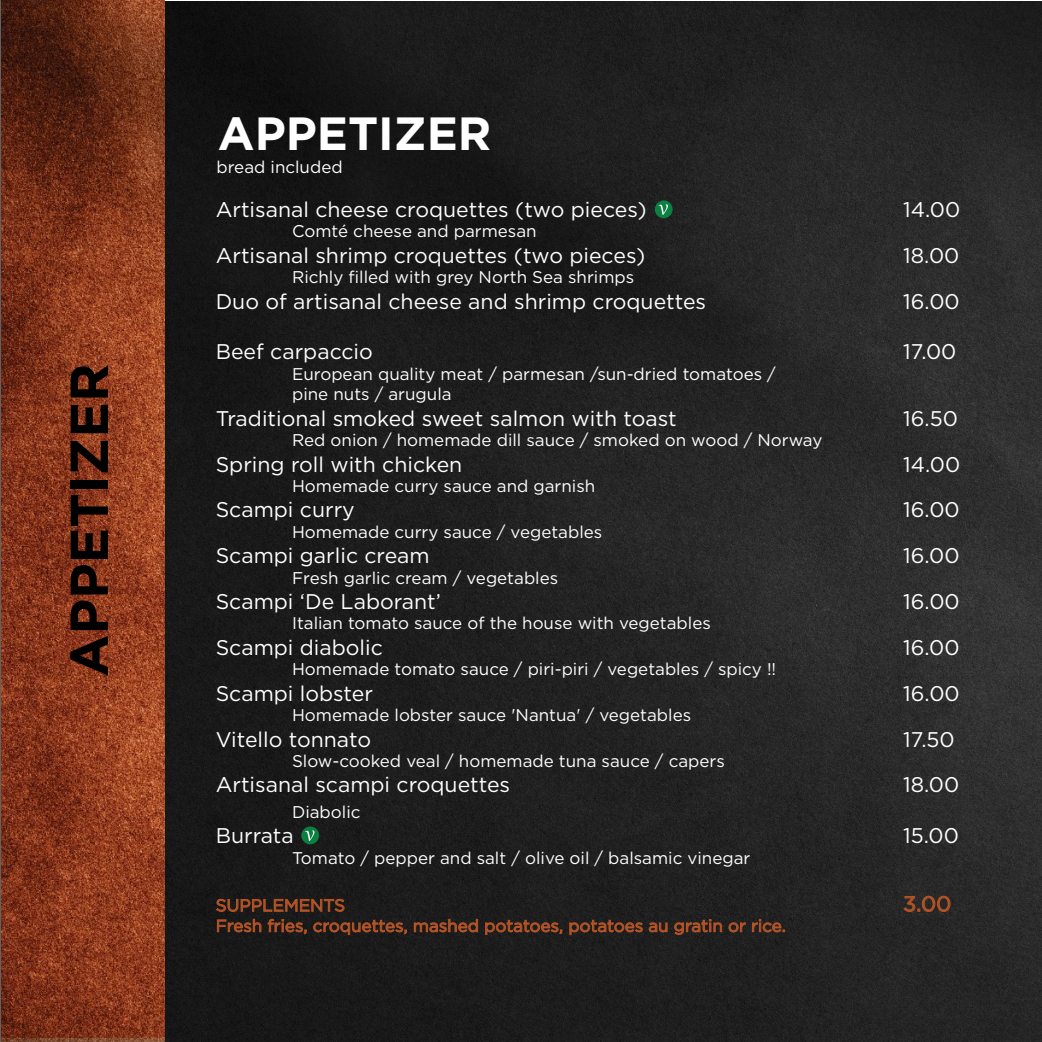
<style>
.page{position:relative;width:1042px;height:1042px;background:#fff}
.page>*{position:absolute;margin:0;border:0;box-sizing:border-box;transform-origin:0 0}
.t1{font:700 53.2px "Gotham";color:#000}
.t2{font:700 46.55px "Gotham";color:#fff}
.t3{font:21.18px "Gotham";color:#fff}
.t4{font:21.18px "Gotham";color:#b45427}
.t5{font:16.97px/20.3px "Gotham";color:#fff}
.t6{font:16.97px "Gotham";color:#b45427}
</style>
<div class="page">
<img style="left:164px;top:2px;width:878px;height:1040px">
<img style="left:1px;top:0;width:163px;height:1037px">
<svg style="left:216px;top:899px;width:128px;height:13px"></svg>
<svg style="left:903px;top:896px;width:47px;height:16px"></svg>
<svg style="left:217px;top:919px;width:44px;height:13px"></svg>
<svg style="left:268px;top:919px;width:39px;height:15px"></svg>
<svg style="left:313px;top:920px;width:94px;height:15px"></svg>
<svg style="left:414px;top:919px;width:64px;height:13px"></svg>
<svg style="left:485px;top:920px;width:77px;height:15px"></svg>
<svg style="left:569px;top:920px;width:74px;height:15px"></svg>
<svg style="left:649px;top:922px;width:18px;height:10px"></svg>
<svg style="left:674px;top:919px;width:48px;height:16px"></svg>
<svg style="left:728px;top:922px;width:18px;height:10px"></svg>
<svg style="left:752px;top:919px;width:33px;height:13px"></svg>
<hr style="left:0;top:0;width:1px;height:1042px;background:#606161">
<div style="left:301px;top:826px;width:18px;height:18px;background:#0b8040;border-radius:50%"></div>
<svg style="left:305px;top:830px;width:9px;height:11px"></svg>
<div style="left:655px;top:200px;width:17px;height:18px;background:#0b8040;border-radius:50%"></div>
<svg style="left:658px;top:204px;width:10px;height:11px"></svg>
<h1 class="t1" style="left:54px;top:676px;width:315px;rotate:-90deg">APPETIZER</h1>
<h2 class="t2" style="left:218px;top:103px;width:275px">APPETIZER</h2>
<p class="t5" style="left:216px;top:156px;width:128px">bread included</p>
<p class="t3" style="left:216px;top:196px;width:432px">Artisanal cheese croquettes (two pieces)</p>
<p class="t3" style="left:903px;top:196px;width:58px">14.00</p>
<p class="t5" style="left:292px;top:221px;width:246px">Comté cheese and parmesan</p>
<p class="t3" style="left:216px;top:242px;width:431px">Artisanal shrimp croquettes (two pieces)</p>
<p class="t3" style="left:903px;top:242px;width:58px">18.00</p>
<p class="t5" style="left:292px;top:266px;width:344px">Richly filled with grey North Sea shrimps</p>
<p class="t3" style="left:216px;top:287px;width:492px">Duo of artisanal cheese and shrimp croquettes</p>
<p class="t3" style="left:903px;top:287px;width:58px">16.00</p>
<p class="t3" style="left:216px;top:338px;width:159px">Beef carpaccio</p>
<p class="t3" style="left:903px;top:338px;width:55px">17.00</p>
<p class="t5" style="left:292px;top:363px;width:486px">European quality meat / parmesan /sun-dried tomatoes / pine nuts / arugula</p>
<p class="t3" style="left:216px;top:405px;width:462px">Traditional smoked sweet salmon with toast</p>
<p class="t3" style="left:903px;top:405px;width:56px">16.50</p>
<p class="t5" style="left:292px;top:429px;width:532px">Red onion / homemade dill sauce / smoked on wood / Norway</p>
<p class="t3" style="left:216px;top:450px;width:248px">Spring roll with chicken</p>
<p class="t3" style="left:903px;top:450px;width:58px">14.00</p>
<p class="t5" style="left:292px;top:475px;width:305px">Homemade curry sauce and garnish</p>
<p class="t3" style="left:216px;top:496px;width:141px">Scampi curry</p>
<p class="t3" style="left:903px;top:496px;width:58px">16.00</p>
<p class="t5" style="left:292px;top:521px;width:312px">Homemade curry sauce / vegetables</p>
<p class="t3" style="left:216px;top:542px;width:216px">Scampi garlic cream</p>
<p class="t3" style="left:903px;top:542px;width:58px">16.00</p>
<p class="t5" style="left:292px;top:567px;width:268px">Fresh garlic cream / vegetables</p>
<p class="t3" style="left:216px;top:588px;width:227px">Scampi ‘De Laborant’</p>
<p class="t3" style="left:903px;top:588px;width:58px">16.00</p>
<p class="t5" style="left:292px;top:613px;width:420px">Italian tomato sauce of the house with vegetables</p>
<p class="t3" style="left:216px;top:634px;width:169px">Scampi diabolic</p>
<p class="t3" style="left:903px;top:634px;width:58px">16.00</p>
<p class="t5" style="left:292px;top:659px;width:485px">Homemade tomato sauce / piri-piri / vegetables / spicy !!</p>
<p class="t3" style="left:216px;top:679px;width:159px">Scampi lobster</p>
<p class="t3" style="left:903px;top:679px;width:58px">16.00</p>
<p class="t5" style="left:292px;top:704px;width:400px">Homemade lobster sauce 'Nantua' / vegetables</p>
<p class="t3" style="left:216px;top:725px;width:157px">Vitello tonnato</p>
<p class="t3" style="left:903px;top:725px;width:53px">17.50</p>
<p class="t5" style="left:292px;top:750px;width:434px">Slow-cooked veal / homemade tuna sauce / capers</p>
<p class="t3" style="left:216px;top:771px;width:296px">Artisanal scampi croquettes</p>
<p class="t3" style="left:903px;top:771px;width:58px">18.00</p>
<p class="t5" style="left:292px;top:801px;width:70px">Diabolic</p>
<p class="t3" style="left:216px;top:822px;width:80px">Burrata</p>
<p class="t3" style="left:903px;top:822px;width:57px">15.00</p>
<p class="t5" style="left:292px;top:847px;width:460px">Tomato / pepper and salt / olive oil / balsamic vinegar</p>
<p class="t6" style="left:216px;top:894px;width:131px">SUPPLEMENTS</p>
<p class="t4" style="left:903px;top:890px;width:50px">3.00</p>
<p class="t6" style="left:216px;top:915px;width:571px">Fresh fries, croquettes, mashed potatoes, potatoes au gratin or rice.</p>
</div>
